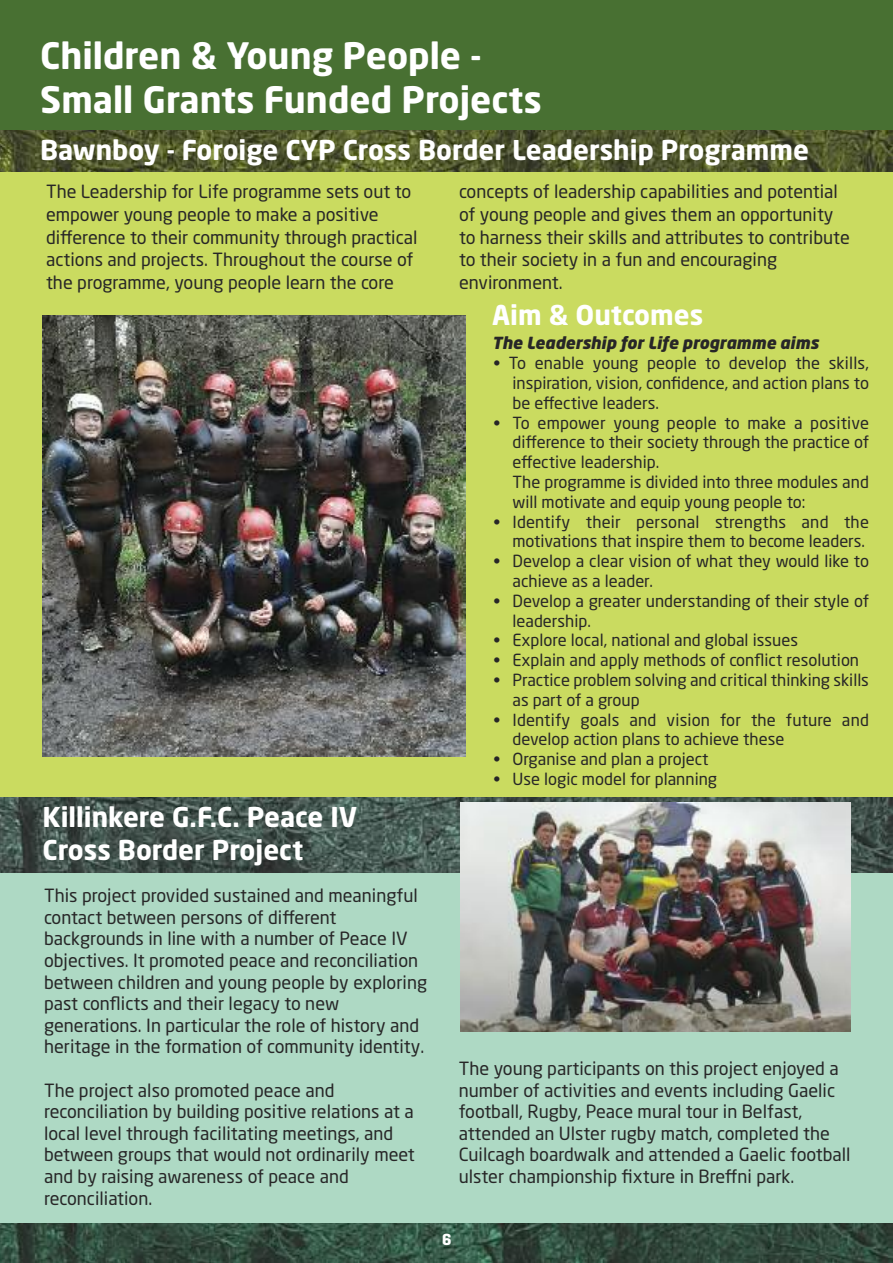
<style>
.page{position:relative;width:893px;height:1263px;background:#fff}
.page>*{position:absolute;margin:0;border:0;box-sizing:border-box;transform-origin:0 0}
.t1{font:700 36px/43.2px "Neo Sans Std";color:#fff}
.t2{font:700 27px/32.4px "Neo Sans Std";color:#fff}
.t3{font:18px/21.6px "Neo Sans Std";color:#272627}
.t4{font:16.5px/19.8px "Neo Sans Std";color:#272627}
.t5{font:italic 900 16.5px "Neo Sans";color:#272627}
.t6{font:700 16.5px "Geogrotesque";color:#fff}
</style>
<div class="page">
<div style="left:0;top:862px;width:893px;height:401px;background:#aed9c4"></div>
<img style="left:0;top:797px;width:893px;height:76px">
<img style="left:461px;top:803px;width:389px;height:229px">
<img style="left:0;top:1223px;width:893px;height:40px">
<div style="left:0;top:119px;width:893px;height:678px;background:#cadb60"></div>
<img style="left:0;top:130px;width:893px;height:42px">
<img style="left:43px;top:315px;width:422px;height:441px">
<div style="left:0;top:0;width:893px;height:130px;background:#487032"></div>
<h1 class="t1" style="left:40px;top:37px;width:503px">Children &amp; Young People -<br>Small Grants Funded Projects</h1>
<h2 class="t2" style="left:40px;top:136px;width:770px">Bawnboy - Foroige CYP Cross Border Leadership Programme</h2>
<p class="t3" style="left:46px;top:182px;width:373px;line-height:22.5px">The Leadership for Life programme sets out to empower young people to make a positive difference to their community through practical actions and projects. Throughout the course of the programme, young people learn the core</p>
<p class="t3" style="left:459px;top:182px;width:392px;line-height:22.5px">concepts of leadership capabilities and potential of young people and gives them an opportunity to harness their skills and attributes to contribute to their society in a fun and encouraging environment.</p>
<h2 class="t2" style="left:43px;top:803px;width:316px">Killinkere G.F.C. Peace IV<br>Cross Border Project</h2>
<p class="t3" style="left:44px;top:886px;width:385px">This project provided sustained and meaningful contact between persons of different backgrounds in line with a number of Peace IV objectives. It promoted peace and reconciliation between children and young people by exploring past conflicts and their legacy to new generations. In particular the role of history and heritage in the formation of community identity.</p>
<p class="t3" style="left:44px;top:1081px;width:372px">The project also promoted peace and reconciliation by building positive relations at a local level through facilitating meetings, and between groups that would not ordinarily meet and by raising awareness of peace and reconciliation.</p>
<h2 class="t2" style="left:492px;top:301px;width:213px">Aim &amp; Outcomes</h2>
<p class="t5" style="left:492px;top:337px;width:328px">The Leadership for Life programme aims</p>
<p class="t4" style="left:512px;top:355px;width:358px;text-align:justify;text-indent:-19px">• To enable young people to develop the skills, inspiration, vision, confidence, and action plans to be effective leaders.</p>
<p class="t4" style="left:512px;top:414px;width:358px;text-indent:-19px">• To empower young people to make a positive difference to their society through the practice of effective leadership.<br>The programme is divided into three modules and will motivate and equip young people to:</p>
<p class="t4" style="left:493px;top:513px;width:377px;text-align:right">• Identify their personal strengths and the motivations that inspire them to become leaders.</p>
<p class="t4" style="left:512px;top:553px;width:358px;text-indent:-19px">• Develop a clear vision of what they would like to achieve as a leader.</p>
<p class="t4" style="left:512px;top:592px;width:358px;text-indent:-19px">• Develop a greater understanding of their style of leadership.</p>
<p class="t4" style="left:493px;top:632px;width:306px">• Explore local, national and global issues</p>
<p class="t4" style="left:493px;top:652px;width:367px">• Explain and apply methods of conflict resolution</p>
<p class="t4" style="left:512px;top:672px;width:358px;text-indent:-19px">• Practice problem solving and critical thinking skills as part of a group</p>
<p class="t4" style="left:512px;top:711px;width:358px;text-indent:-19px">• Identify goals and vision for the future and develop action plans to achieve these</p>
<p class="t4" style="left:493px;top:751px;width:217px">• Organise and plan a project</p>
<p class="t4" style="left:493px;top:771px;width:225px">• Use logic model for planning</p>
<p class="t3" style="left:459px;top:1059px;width:393px">The young participants on this project enjoyed a number of activities and events including Gaelic football, Rugby, Peace mural tour in Belfast, attended an Ulster rugby match, completed the Cuilcagh boardwalk and attended a Gaelic football ulster championship fixture in Breffni park.</p>
<p class="t6" style="left:442px;top:1233px;width:11px">6</p>
</div>
